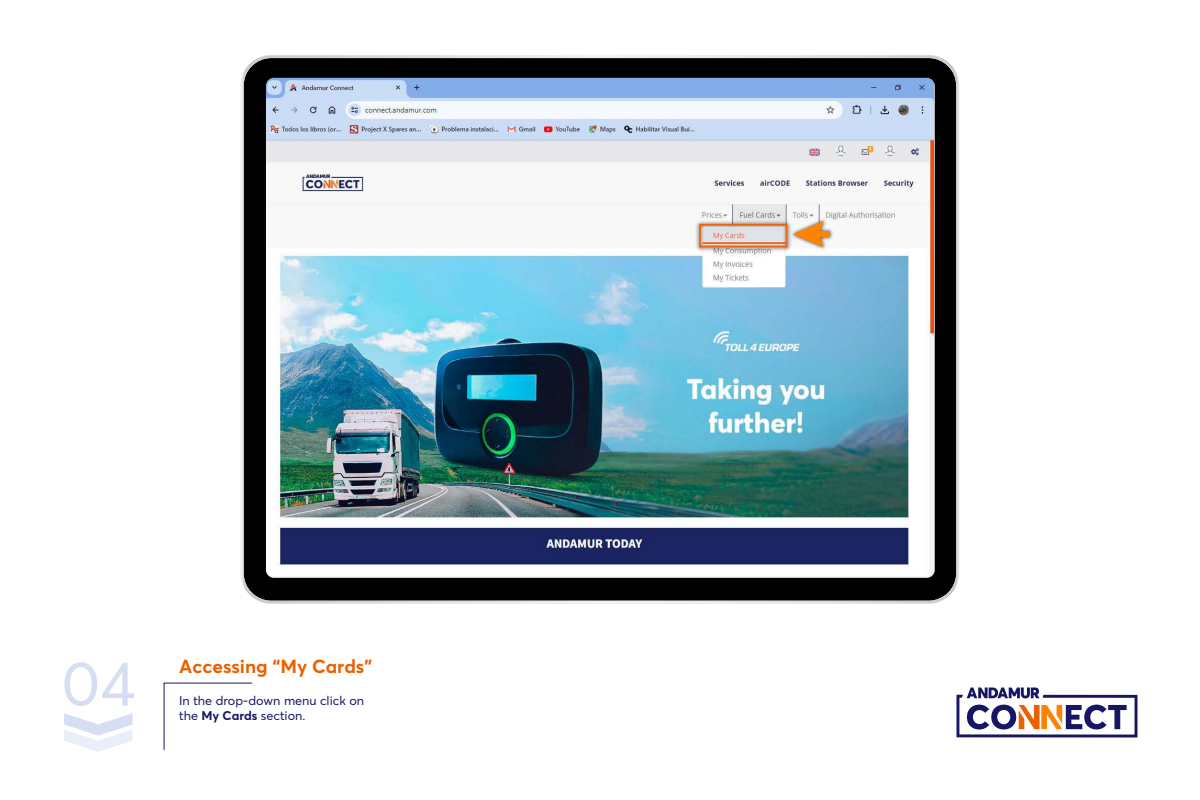
<style>
.page{position:relative;width:1200px;height:800px;background:#fff}
.page>*{position:absolute;margin:0;border:0;box-sizing:border-box;transform-origin:0 0}
.t1{font:62.5px "Averta";color:#d5def2}
.t2{font:700 18.75px "Averta";color:#eb6000}
.t3{font:12.5px/15px "Averta";color:#161665}
.s1{font-weight:700}
</style>
<div class="page">
<svg style="left:163px;top:682px;width:90px;height:68px"></svg>
<svg style="left:64px;top:713px;width:69px;height:39px"></svg>
<svg style="left:956px;top:688px;width:182px;height:50px"></svg>
<img style="left:241px;top:55px;width:718px;height:549px">
<h1 class="t1" style="left:61px;top:641px;width:76px">04</h1>
<h2 class="t2" style="left:179px;top:654px;width:194px">Accessing “My Cards”</h2>
<p class="t3" style="left:179px;top:692px;width:187px">In the drop-down menu click on the <span class="s1">My Cards</span> section.</p>
</div>
